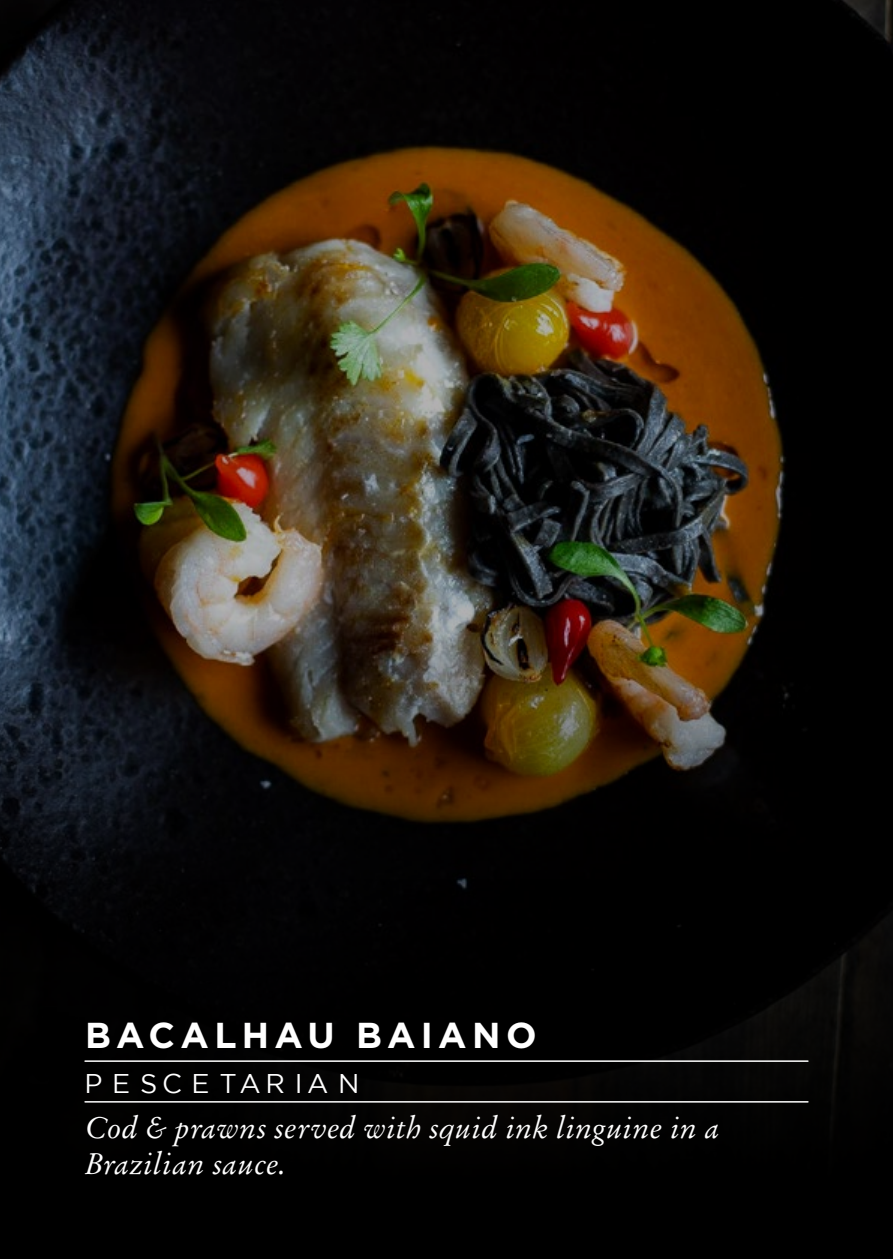
<style>
.page{position:relative;width:893px;height:1259px;background:#fff}
.page>*{position:absolute;margin:0;border:0;box-sizing:border-box;transform-origin:0 0}
.t1{font:700 36px "Gotham";letter-spacing:.145em;color:#fff}
.t2{font:italic 30px/36px "Garamond No 8";letter-spacing:.035em;color:#fff}
.t3{font:27px "Gotham";letter-spacing:.355em;color:#fff}
</style>
<div class="page">
<img style="left:0;top:0;width:893px;height:629px">
<svg style="left:0;top:629px;width:893px;height:630px;background:#0d0a07"></svg>
<hr style="left:85px;top:1060px;width:723px;height:2px;background:#fff">
<hr style="left:85px;top:1101px;width:723px;height:1px;background:#fff">
<p class="t1" style="left:85px;top:1014px;width:453px">BACALHAU BAIANO</p>
<p class="t3" style="left:85px;top:1069px;width:276px">PESCETARIAN</p>
<p class="t2" style="left:85px;top:1109px;width:635px">Cod &amp; prawns served with squid ink linguine in a<br>Brazilian sauce.</p>
</div>
